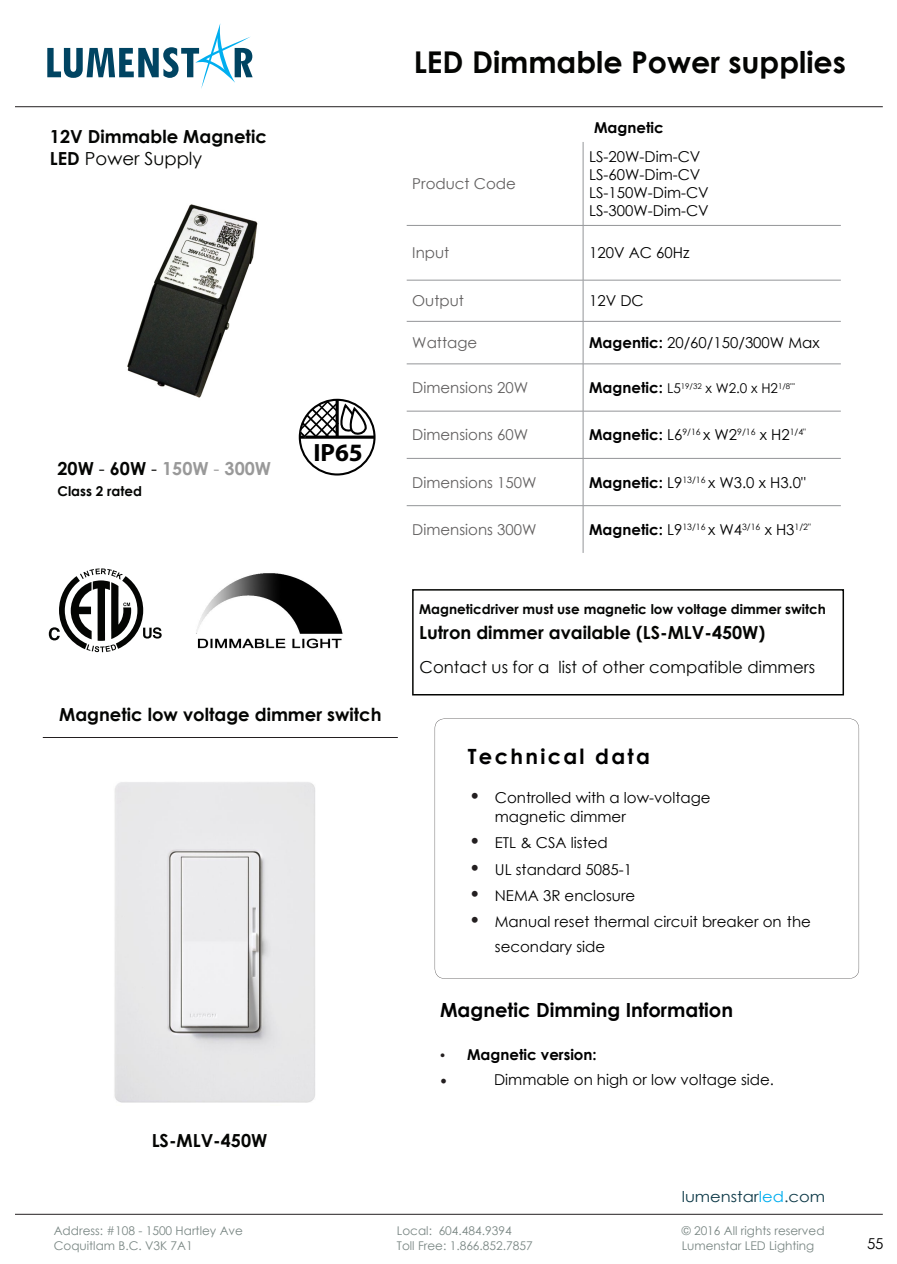
<style>
.page{position:relative;width:897px;height:1264px;background:#fff}
.page>*{position:absolute;margin:0;border:0;box-sizing:border-box;transform-origin:0 0}
.t1{font:700 30px "Century Gothic";color:#040503}
.t2{font:700 25.05px "Myriad Pro";color:#000}
.t3{font:700 21px "Century Gothic";letter-spacing:.11em;color:#000001}
.t4{font:700 19.5px "Century Gothic";color:#000001}
.Grey_Eras_light{font:700 18px/21.6px "Century Gothic";color:#040503}
.t5{font:700 18px "Century Gothic";color:#999}
.t6{font:18px "Minion Pro";color:#231f20}
.t7{font:16.5px "Century Gothic";color:#040503}
.Black_Eras_light{font:15px/18px "Century Gothic";color:#000001}
.t8{font:15px "Century Gothic";color:#626060}
.t9{font:700 15px "Century Gothic";color:#000001}
.t10{font:15px "Century Gothic";color:#0f3b49;scale:1.09 1}
.t11{font:700 13.5px "Century Gothic";color:#040503}
.t12{font:13.5px "Century Gothic";color:#000001}
.t13{font:12px "Century Gothic";color:#798683}
.t14{font:8.7px "Century Gothic";color:#000001}
.s1{font-weight:400}
.s2{color:#040503}
.s3{font-weight:400;color:#040503}
.s4{font-weight:700}
.s5{font-weight:700;font-size:15px}
.s6{font-size:15px}
.s7{font-family:"Eras ITC";font-weight:300;font-size:21px;color:#231f20}
.s8{font-family:"Myriad Pro";font-weight:400;font-size:18px;color:#231f20}
.s9{color:#00aeef}
</style>
<div class="page">
<svg style="left:47px;top:23px;width:205px;height:66px"></svg>
<hr style="left:15px;top:106px;width:867px;height:1px;background:#231f20">
<hr style="left:15px;top:1214px;width:867px;height:1px;background:#231f20">
<svg style="left:406px;top:142px;width:435px;height:411px"></svg>
<hr style="left:43px;top:737px;width:355px;height:1px;background:#231f20">
<svg style="left:49px;top:568px;width:113px;height:84px"></svg>
<img style="left:127px;top:204px;width:131px;height:194px">
<div style="left:412px;top:589px;width:431px;height:106px;border:2px solid #040503"></div>
<img style="left:196px;top:573px;width:147px;height:76px">
<svg style="left:298px;top:398px;width:78px;height:78px"></svg>
<img style="left:114px;top:782px;width:201px;height:321px">
<p class="Grey_Eras_light" style="left:50px;top:125px;width:218px">12V Dimmable Magnetic<br>LED <span class="s1">Power Supply</span></p>
<p class="t5" style="left:57px;top:455px;width:215px"><span class="s2">20W</span> <span class="s3">-</span> <span class="s2">60W</span> <span class="s3">-</span> 150W <span class="s1">-</span> 300W</p>
<p class="t11" style="left:57px;top:480px;width:86px">Class 2 rated</p>
<p class="t2" style="left:313px;top:436px;width:51px">IP65</p>
<p class="t1" style="left:413px;top:39px;width:433px">LED Dimmable Power supplies</p>
<p class="t8" style="left:412px;top:173px;width:105px">Product Code</p>
<p class="t9" style="left:594px;top:116px;width:71px">Magnetic</p>
<p class="Black_Eras_light" style="left:589px;top:147px;width:121px">LS-20W-Dim-CV<br>LS-60W-Dim-CV<br>LS-150W-Dim-CV<br>LS-300W-Dim-CV</p>
<p class="t8" style="left:412px;top:242px;width:38px">Input</p>
<p class="Black_Eras_light" style="left:589px;top:244px;width:102px">120V AC 60Hz</p>
<p class="t8" style="left:412px;top:290px;width:53px">Output</p>
<p class="Black_Eras_light" style="left:589px;top:292px;width:56px">12V DC</p>
<p class="t8" style="left:412px;top:332px;width:66px">Wattage</p>
<p class="Black_Eras_light" style="left:589px;top:333px;width:232px"><span class="s4">Magentic:</span> 20/60/150/300W Max</p>
<p class="t8" style="left:412px;top:377px;width:117px">Dimensions 20W</p>
<p class="t12" style="left:589px;top:379px;width:207px"><span class="s5">Magnetic:</span> L5<sup>19/32</sup> x W2.0 x H2<sup>1/8""</sup></p>
<p class="t8" style="left:412px;top:424px;width:117px">Dimensions 60W</p>
<p class="t14" style="left:589px;top:426px;width:218px"><span class="s5">Magnetic:</span> <span class="s6">L6</span>9/16 <span class="s6">x W2</span>9/16 <span class="s6">x H2</span>1/4"</p>
<p class="t8" style="left:412px;top:472px;width:126px">Dimensions 150W</p>
<p class="Black_Eras_light" style="left:589px;top:473px;width:218px"><span class="s4">Magnetic:</span> L9<sup>13/16</sup> x W3.0 x H3.0"</p>
<p class="t8" style="left:412px;top:519px;width:126px">Dimensions 300W</p>
<p class="t14" style="left:589px;top:521px;width:223px"><span class="s5">Magnetic:</span> <span class="s6">L9</span>13/16 <span class="s6">x W4</span>3/16 <span class="s6">x H3</span>1/2"</p>
<p class="Grey_Eras_light" style="left:59px;top:702px;width:324px">Magnetic low voltage dimmer switch</p>
<p class="t11" style="left:419px;top:598px;width:408px">Magneticdriver must use magnetic low voltage dimmer switch</p>
<p class="Grey_Eras_light" style="left:419px;top:621px;width:347px">Lutron dimmer available (LS-MLV-450W)</p>
<p class="t7" style="left:419px;top:655px;width:397px">Contact us for a list of other compatible dimmers</p>
<p class="t3" style="left:468px;top:740px;width:184px">Technical data</p>
<p class="Black_Eras_light" style="left:495px;top:787px;width:217px;line-height:19.5px;text-indent:-27px"><span class="s7">•</span> Controlled with a low-voltage magnetic dimmer</p>
<p class="Black_Eras_light" style="left:468px;top:834px;width:141px"><span class="s7">•</span> ETL &amp; CSA listed</p>
<p class="Black_Eras_light" style="left:468px;top:860px;width:166px"><span class="s7">•</span> UL standard 5085-1</p>
<p class="Black_Eras_light" style="left:468px;top:886px;width:169px"><span class="s7">•</span> NEMA 3R enclosure</p>
<p class="Black_Eras_light" style="left:495px;top:909px;width:317px;line-height:25.2px;text-indent:-27px"><span class="s7">•</span> Manual reset thermal circuit breaker on the secondary side</p>
<p class="Grey_Eras_light" style="left:152px;top:1128px;width:117px">LS-MLV-450W</p>
<p class="t13" style="left:54px;top:1222px;width:191px">Address: #108 - 1500 Hartley Ave</p>
<p class="t13" style="left:54px;top:1237px;width:141px">Coquitlam B.C. V3K 7A1</p>
<p class="t4" style="left:440px;top:994px;width:294px">Magnetic Dimming Information</p>
<p class="t9" style="left:440px;top:1043px;width:158px"><span class="s8">•</span> Magnetic version:</p>
<p class="t6" style="left:440px;top:1067px;width:9px">•</p>
<p class="Black_Eras_light" style="left:494px;top:1070px;width:281px">Dimmable on high or low voltage side.</p>
<p class="t13" style="left:397px;top:1222px;width:116px">Local: 604.484.9394</p>
<p class="t13" style="left:397px;top:1237px;width:137px">Toll Free: 1.866.852.7857</p>
<p class="t10" style="left:681px;top:1186px;width:133px">lumenstar<span class="s9">led</span>.com</p>
<p class="t13" style="left:681px;top:1222px;width:144px">© 2016 All rights reserved</p>
<p class="t13" style="left:681px;top:1237px;width:134px">Lumenstar LED Lighting</p>
<p class="Black_Eras_light" style="left:866px;top:1234px;width:18px">55</p>
</div>
